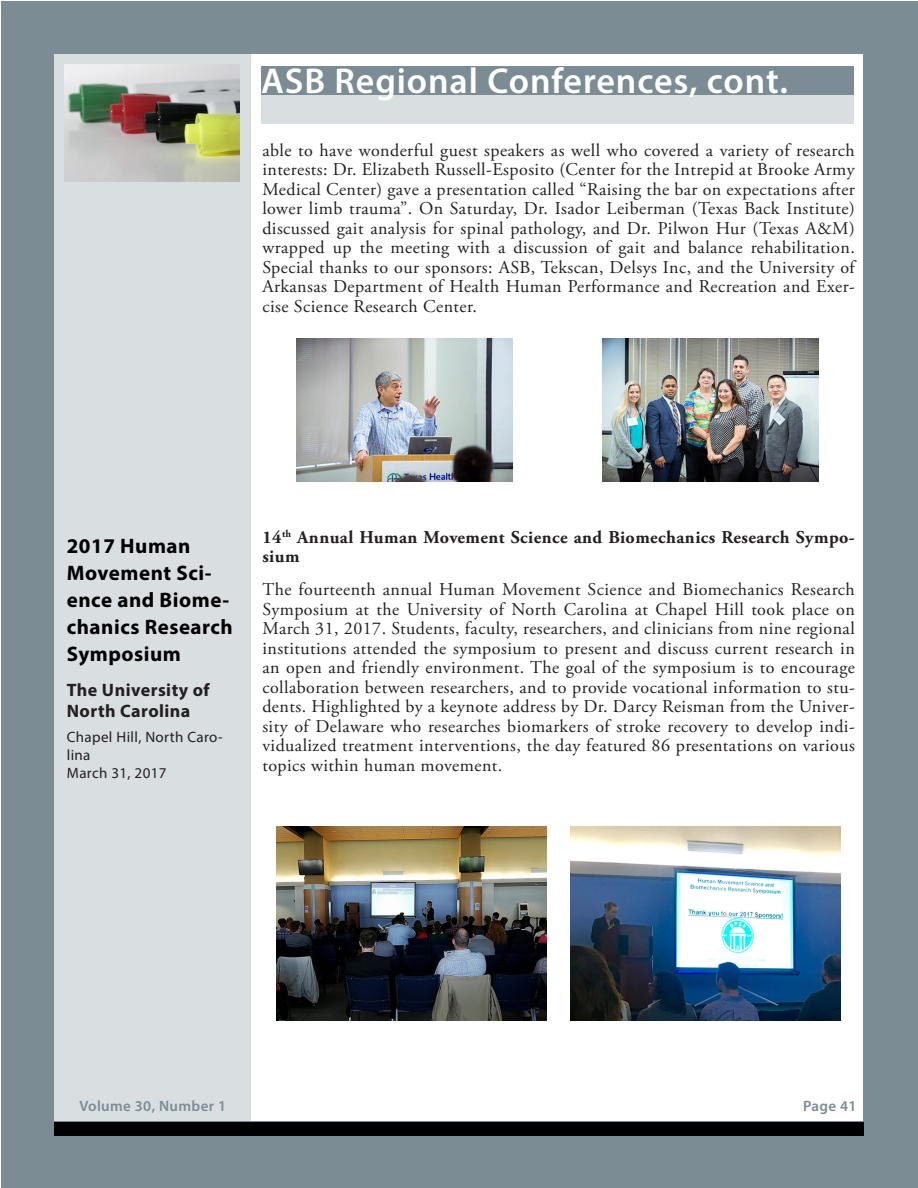
<style>
.page{position:relative;width:918px;height:1188px;background:#fff}
.page>*{position:absolute;margin:0;border:0;box-sizing:border-box;transform-origin:0 0}
.Address{font:600 36px "Myriad Pro";letter-spacing:.025em;color:#fff}
.Sidebar{font:700 21px/27px "Myriad Pro";letter-spacing:.025em;color:#000}
.Body{font:18px/19.5px "Adobe Garamond Pro";letter-spacing:.025em;color:#231f20;text-align:justify}
.Body-2{font:700 18px/19.5px "Adobe Garamond Pro";letter-spacing:.025em;color:#231f20}
.ASB{font:700 18px/21.6px "Myriad Pro";letter-spacing:.025em;color:#231f20}
.ASB-2{font:15px/18px "Myriad Pro";letter-spacing:.025em;color:#231f20}
.t1{font:600 15px "Myriad Pro";letter-spacing:.025em;color:#7b8c94}
</style>
<div class="page">
<div style="left:2px;top:2px;width:916px;height:1186px;background:#7b8c94"></div>
<div style="left:54px;top:1122px;width:810px;height:14px;background:#000"></div>
<div style="left:54px;top:54px;width:198px;height:1066px;background:#d9dee1"></div>
<div style="left:252px;top:54px;width:611px;height:1066px;background:#fff"></div>
<div style="left:261px;top:95px;width:593px;height:29px;background:#d9dee1"></div>
<div style="left:261px;top:66px;width:593px;height:29px;background:#7b8c94"></div>
<img style="left:64px;top:64px;width:175px;height:118px">
<img style="left:297px;top:338px;width:216px;height:144px">
<img style="left:603px;top:338px;width:216px;height:144px">
<img style="left:276px;top:827px;width:270px;height:193px">
<img style="left:571px;top:827px;width:270px;height:193px">
<p class="Address" style="left:261px;top:58px;width:528px">ASB Regional Conferences, cont.</p>
<p class="Body" style="left:262px;top:141px;width:594px">able to have wonderful guest speakers as well who covered a variety of research interests: Dr. Elizabeth Russell-Esposito (Center for the Intrepid at Brooke Army Medical Center) gave a presentation called “Raising the bar on expectations after lower limb trauma”. On Saturday, Dr. Isador Leiberman (Texas Back Institute) discussed gait analysis for spinal pathology, and Dr. Pilwon Hur (Texas A&amp;M) wrapped up the meeting with a discussion of gait and balance rehabilitation.<br>Special thanks to our sponsors: ASB, Tekscan, Delsys Inc, and the University of Arkansas Department of Health Human Performance and Recreation and Exer&shy;cise Science Research Center.</p>
<p class="Sidebar" style="left:67px;top:531px;width:168px">2017 Human<br>Movement Sci&shy;ence and Biome&shy;chanics Research<br>Symposium</p>
<p class="ASB" style="left:67px;top:678px;width:144px">The University of<br>North Carolina</p>
<p class="ASB-2" style="left:67px;top:728px;width:157px">Chapel Hill, North Caro&shy;lina</p>
<p class="ASB-2" style="left:67px;top:764px;width:101px">March 31, 2017</p>
<p class="Body-2" style="left:262px;top:527px;width:594px">14<sup>th</sup> Annual Human Movement Science and Biomechanics Research Sympo&shy;sium</p>
<p class="Body" style="left:262px;top:580px;width:594px">The fourteenth annual Human Movement Science and Biomechanics Research Symposium at the University of North Carolina at Chapel Hill took place on March 31, 2017. Students, faculty, researchers, and clinicians from nine regional institutions attended the symposium to present and discuss current research in an open and friendly environment. The goal of the symposium is to encourage collaboration between researchers, and to provide vocational information to stu&shy;dents. Highlighted by a keynote address by Dr. Darcy Reisman from the Univer&shy;sity of Delaware who researches biomarkers of stroke recovery to develop indi&shy;vidualized treatment interventions, the day featured 86 presentations on various topics within human movement.</p>
<p class="t1" style="left:79px;top:1096px;width:148px">Volume 30, Number 1</p>
<p class="t1" style="left:803px;top:1096px;width:55px">Page 41</p>
</div>
